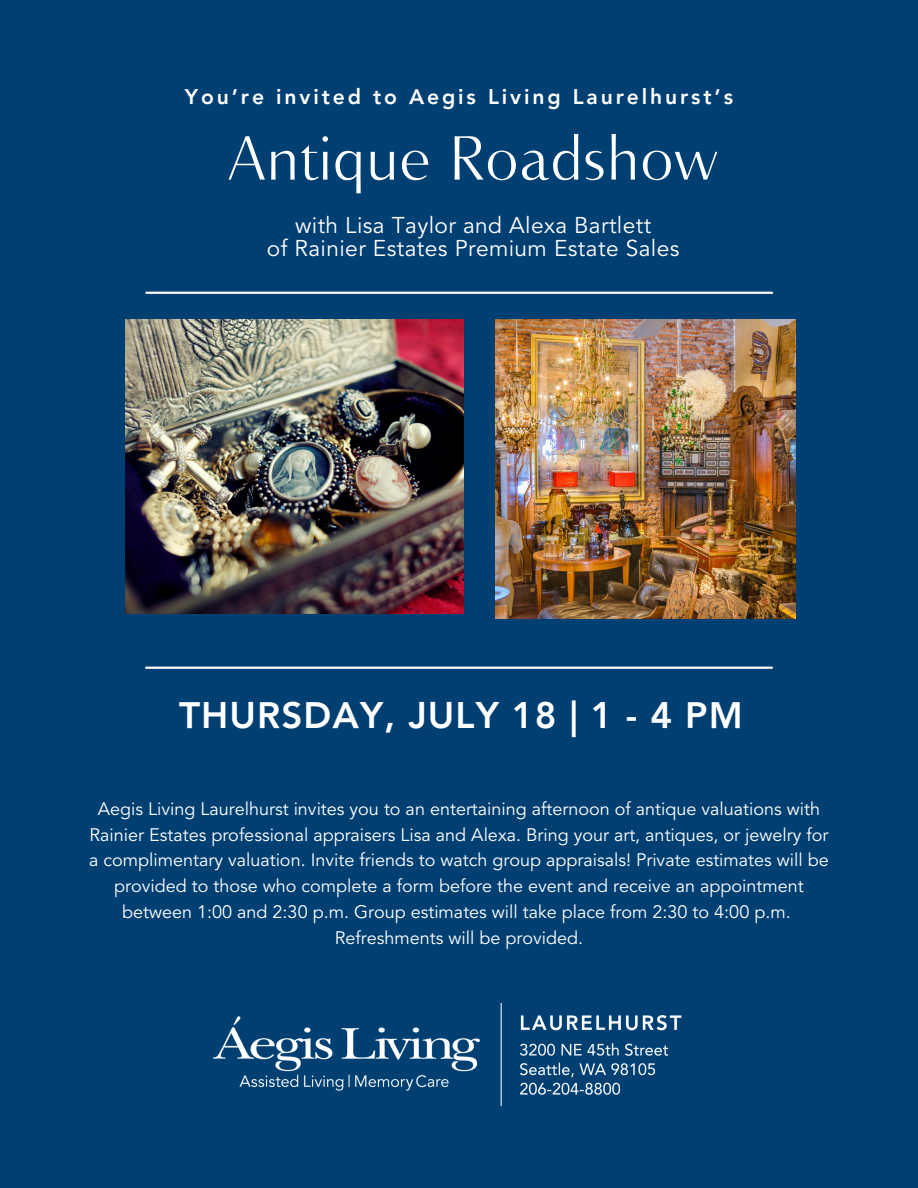
<style>
.page{position:relative;width:918px;height:1188px;background:#003f72}
.page>*{position:absolute;margin:0;border:0;box-sizing:border-box;transform-origin:0 0}
.t1{font:300 60.15px "Accent Graphic";letter-spacing:.015em;color:#fff}
.t2{font:800 36.75px "Avenir";letter-spacing:.03em;color:#fff}
.t3{font:22.65px/23.7px "Avenir LT Std";letter-spacing:.015em;color:#fff;text-align:center}
.t4{font:800 21.15px "Avenir";letter-spacing:.135em;color:#fff}
.t5{font:18px/25.8px "Avenir LT Std";color:#fff;text-align:center}
</style>
<div class="page">
<hr style="left:146px;top:292px;width:626px;height:2px;background:#fff">
<hr style="left:146px;top:667px;width:626px;height:2px;background:#fff">
<img style="left:496px;top:320px;width:299px;height:299px">
<img style="left:125px;top:320px;width:339px;height:293px">
<img style="left:213px;top:1004px;width:469px;height:101px">
<h4 class="t4" style="left:185px;top:81px;width:550px">You’re invited to Aegis Living Laurelhurst’s</h4>
<h3 class="t1" style="left:228px;top:133px;width:492px">Antique Roadshow</h3>
<h1 class="t3" style="left:267px;top:215px;width:414px">with Lisa Taylor and Alexa Bartlett<br>of Rainier Estates Premium Estate Sales</h1>
<p class="t2" style="left:179px;top:688px;width:565px">THURSDAY, JULY 18 | 1 - 4 PM</p>
<p class="t5" style="left:89px;top:797px;width:741px">Aegis Living Laurelhurst invites you to an entertaining afternoon of antique valuations with Rainier Estates professional appraisers Lisa and Alexa. Bring your art, antiques, or jewelry for a complimentary valuation. Invite friends to watch group appraisals! Private estimates will be provided to those who complete a form before the event and receive an appointment between 1:00 and 2:30 p.m. Group estimates will take place from 2:30 to 4:00 p.m.</p>
<p class="t5" style="left:335px;top:927px;width:250px">Refreshments will be provided.</p>
</div>
